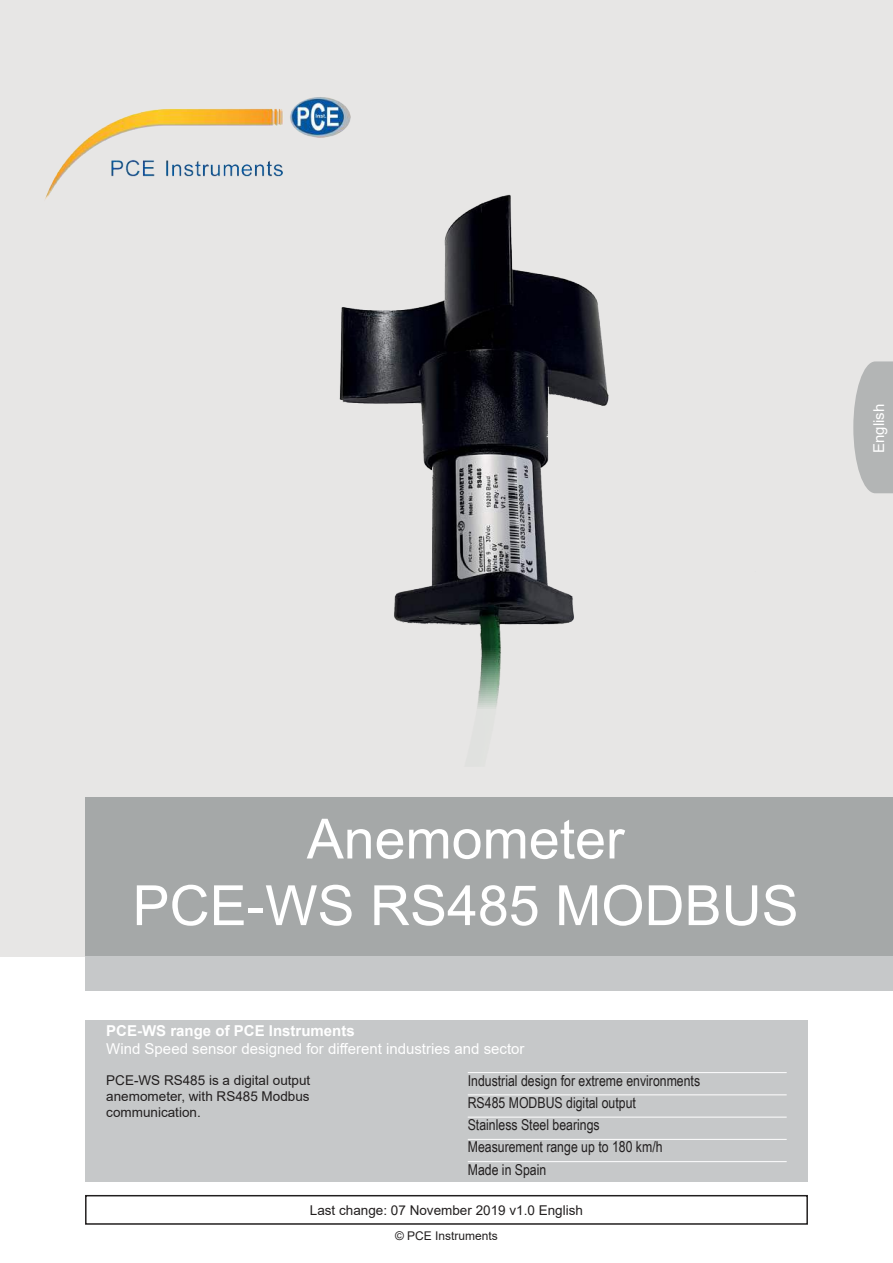
<style>
.page{position:relative;width:893px;height:1263px;background:#fff}
.page>*{position:absolute;margin:0;border:0;box-sizing:border-box;transform-origin:0 0}
.t1{font:55.5px/66.6px "Arial";color:#fff;text-align:center}
.t2{font:15px/22.2px "Arial Narrow";color:#221f1f}
.t3{font:15px "Arial";color:#fff}
.t4{font:700 15px "Arial";color:#fff}
.t5{font:13.5px/16.2px "Arial";color:#221f1f;text-align:justify}
.t6{font:12px "Arial";color:#221f1f}
</style>
<div class="page">
<div style="left:0;top:0;width:893px;height:957px;background:#e7e6e5"></div>
<div style="left:85px;top:797px;width:808px;height:160px;background:#a5a8a8"></div>
<div style="left:85px;top:957px;width:808px;height:34px;background:#c6c8c9"></div>
<div style="left:85px;top:1020px;width:723px;height:162px;background:#c6c8c9"></div>
<div style="left:85px;top:1195px;width:723px;height:30px;border:2px solid #221f1f"></div>
<img style="left:70px;top:97px;width:281px;height:58px">
<hr style="left:468px;top:1072px;width:319px;height:1px;background:#fff">
<hr style="left:468px;top:1094px;width:319px;height:1px;background:#fff">
<hr style="left:468px;top:1117px;width:319px;height:1px;background:#fff">
<hr style="left:468px;top:1139px;width:319px;height:1px;background:#fff">
<hr style="left:468px;top:1161px;width:319px;height:1px;background:#fff">
<svg style="left:853px;top:361px;width:40px;height:132px;background:#b9bbbb"></svg>
<img style="left:45px;top:155px;width:564px;height:554px">
<p class="t3" style="left:873px;top:453px;width:51px;rotate:-90deg">English</p>
<h1 class="t1" style="left:133px;top:811px;width:668px">Anemometer<br>PCE-WS RS485 MODBUS</h1>
<p class="t4" style="left:106px;top:1025px;width:250px">PCE-WS range of PCE Instruments</p>
<p class="t3" style="left:106px;top:1038px;width:420px">Wind Speed sensor designed for di昀昀erent industries and sector</p>
<p class="t5" style="left:106px;top:1073px;width:206px">PCE-WS RS485 is a digital output anemometer, with RS485 Modbus communication.</p>
<p class="t2" style="left:468px;top:1071px;width:234px">Industrial design for extreme environments<br>RS485 MODBUS digital output<br>Stainless Steel bearings<br>Measurement range up to 180 km/h<br>Made in Spain</p>
<p class="t5" style="left:310px;top:1203px;width:275px">Last change: 07 November 2019 v1.0 English</p>
<p class="t6" style="left:395px;top:1231px;width:104px">© PCE Instruments</p>
</div>
